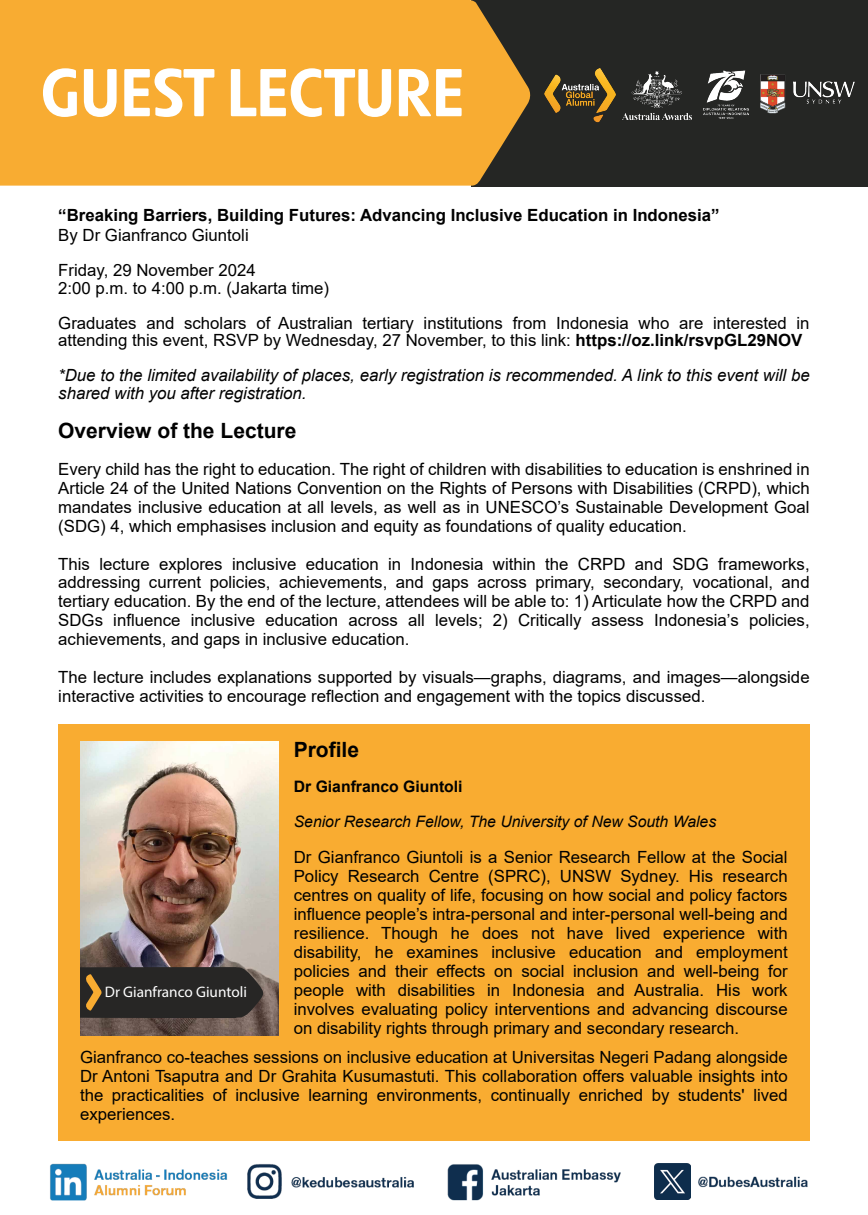
<style>
.page{position:relative;width:868px;height:1215px;background:#fff}
.page>*{position:absolute;margin:0;border:0;box-sizing:border-box;transform-origin:0 0}
.t1{font:500 66.88px "Unlimited Pro";color:#fff}
.t2{font:700 21px "Arial";color:#010101}
.t3{font:16.8px/18.9px "Arial";color:#010101;text-align:justify}
.t4{font:italic 16.8px/35px "Arial";color:#010101}
.t5{font:700 16.8px "Arial";color:#010101}
.t6{font:italic 15.75px "Arial";color:#010101}
.t7{font:700 15.75px "Arial";color:#010101}
.t8{font:15.26px "Myriad Pro";color:#fff}
.s1{font-style:normal}
.s2{font-weight:700;font-style:normal}
</style>
<div class="page">
<img style="left:50px;top:1163px;width:758px;height:38px">
<img style="left:654px;top:1163px;width:36px;height:35px">
<div style="left:58px;top:724px;width:752px;height:416px;background:#f9ac31"></div>
<div style="left:471px;top:0;width:397px;height:186px;background:#252624"></div>
<div style="left:0;top:0;width:531px;height:186px;background:#f8ac32"></div>
<img style="left:544px;top:68px;width:71px;height:54px">
<img style="left:615px;top:71px;width:77px;height:49px">
<img style="left:703px;top:70px;width:45px;height:48px">
<img style="left:80px;top:741px;width:198px;height:293px">
<svg style="left:80px;top:966px;width:186px;height:51px;background:#332f2a"></svg>
<img style="left:761px;top:74px;width:93px;height:40px">
<h1 class="t1" style="left:41px;top:43px;width:426px">GUEST LECTURE</h1>
<p class="t5" style="left:58px;top:203px;width:663px">“Breaking Barriers, Building Futures: Advancing Inclusive Education in Indonesia”</p>
<p class="t3" style="left:58px;top:218px;width:199px;line-height:35px">By Dr Gianfranco Giuntoli<br>Friday, 29 November 2024</p>
<p class="t3" style="left:58px;top:270px;width:753px;line-height:35px">2:00 p.m. to 4:00 p.m. (Jakarta time)<br>Graduates and scholars of Australian tertiary institutions from Indonesia who are interested in</p>
<p class="t4" style="left:58px;top:323px;width:753px"><span class="s1">attending this event, RSVP by Wednesday, 27 November, to this link:</span> <span class="s2">https://oz.link/rsvpGL29NOV </span>*Due to the limited availability of places, early registration is recommended. A link to this event will be</p>
<p class="t4" style="left:58px;top:376px;width:250px">shared with you after registration.</p>
<p class="t2" style="left:58px;top:416px;width:240px">Overview of the Lecture</p>
<p class="t3" style="left:58px;top:459px;width:753px">Every child has the right to education. The right of children with disabilities to education is enshrined in Article 24 of the United Nations Convention on the Rights of Persons with Disabilities (CRPD), which mandates inclusive education at all levels, as well as in UNESCO’s Sustainable Development Goal (SDG) 4, which emphasises inclusion and equity as foundations of quality education.</p>
<p class="t3" style="left:58px;top:554px;width:753px">This lecture explores inclusive education in Indonesia within the CRPD and SDG frameworks, addressing current policies, achievements, and gaps across primary, secondary, vocational, and tertiary education. By the end of the lecture, attendees will be able to: 1) Articulate how the CRPD and SDGs influence inclusive education across all levels; 2) Critically assess Indonesia’s policies, achievements, and gaps in inclusive education.</p>
<p class="t3" style="left:58px;top:667px;width:753px">The lecture includes explanations supported by visuals—graphs, diagrams, and images—alongside interactive activities to encourage reflection and engagement with the topics discussed.</p>
<p class="t2" style="left:294px;top:734px;width:67px">Profile</p>
<p class="t7" style="left:294px;top:775px;width:170px">Dr Gianfranco Giuntoli</p>
<p class="t6" style="left:294px;top:811px;width:424px">Senior Research Fellow, The University of New South Wales</p>
<p class="t3" style="left:294px;top:847px;width:495px">Dr Gianfranco Giuntoli is a Senior Research Fellow at the Social Policy Research Centre (SPRC), UNSW Sydney. His research centres on quality of life, focusing on how social and policy factors influence people’s intra-personal and inter-personal well-being and resilience. Though he does not have lived experience with disability, he examines inclusive education and employment policies and their effects on social inclusion and well-being for people with disabilities in Indonesia and Australia. His work involves evaluating policy interventions and advancing discourse on disability rights through primary and secondary research.</p>
<p class="t3" style="left:80px;top:1047px;width:709px">Gianfranco co-teaches sessions on inclusive education at Universitas Negeri Padang alongside Dr Antoni Tsaputra and Dr Grahita Kusumastuti. This collaboration offers valuable insights into the practicalities of inclusive learning environments, continually enriched by students' lived experiences.</p>
<p class="t8" style="left:105px;top:982px;width:144px">Dr Gianfranco Giuntoli</p>
</div>
